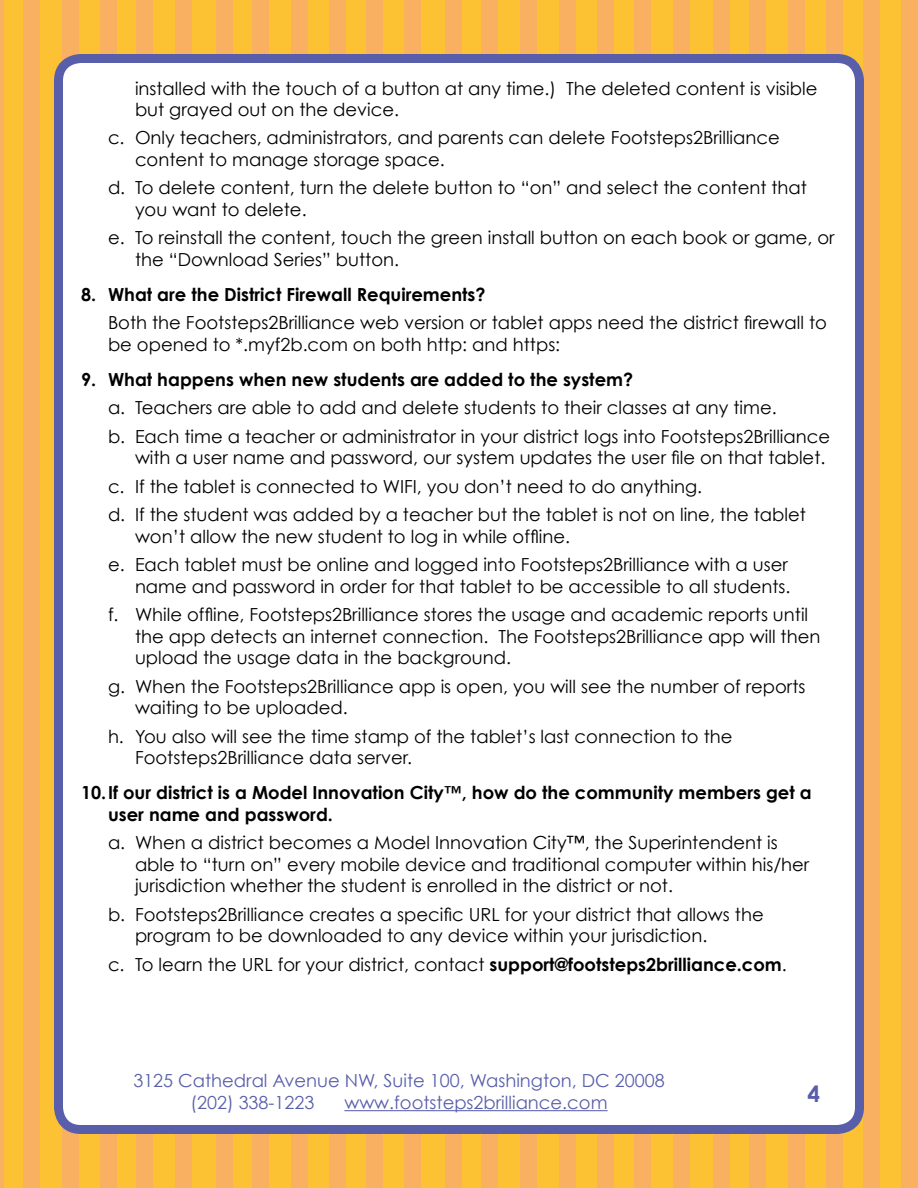
<style>
.page{position:relative;width:918px;height:1188px;background:#fcc233}
.page>*{position:absolute;margin:0;border:0;box-sizing:border-box;transform-origin:0 0}
.t1{font:700 22.5px "Century Gothic";color:#595eab}
.t2{font:18px/21.6px "Century Gothic";color:#000}
.t3{font:700 18px/21.6px "Century Gothic";color:#000}
.t4{font:18px/21.6px "Century Gothic";color:#595eab}
.s1{font-weight:700}
</style>
<div class="page">
<hr style="left:0;top:0;width:3px;height:1188px;background:#fab061">
<div style="left:23px;top:0;width:17px;height:1188px;background:#fab061"></div>
<div style="left:62px;top:0;width:17px;height:1188px;background:#fab061"></div>
<div style="left:100px;top:0;width:17px;height:1188px;background:#fab061"></div>
<div style="left:136px;top:0;width:17px;height:1188px;background:#fab061"></div>
<div style="left:175px;top:0;width:17px;height:1188px;background:#fab061"></div>
<div style="left:216px;top:0;width:16px;height:1188px;background:#fab061"></div>
<div style="left:252px;top:0;width:17px;height:1188px;background:#fab061"></div>
<div style="left:291px;top:0;width:17px;height:1188px;background:#fab061"></div>
<div style="left:329px;top:0;width:17px;height:1188px;background:#fab061"></div>
<div style="left:366px;top:0;width:16px;height:1188px;background:#fab061"></div>
<div style="left:405px;top:0;width:16px;height:1188px;background:#fab061"></div>
<div style="left:445px;top:0;width:17px;height:1188px;background:#fab061"></div>
<div style="left:481px;top:0;width:17px;height:1188px;background:#fab061"></div>
<div style="left:520px;top:0;width:17px;height:1188px;background:#fab061"></div>
<div style="left:559px;top:0;width:17px;height:1188px;background:#fab061"></div>
<div style="left:597px;top:0;width:17px;height:1188px;background:#fab061"></div>
<div style="left:634px;top:0;width:16px;height:1188px;background:#fab061"></div>
<div style="left:673px;top:0;width:16px;height:1188px;background:#fab061"></div>
<div style="left:713px;top:0;width:17px;height:1188px;background:#fab061"></div>
<div style="left:749px;top:0;width:17px;height:1188px;background:#fab061"></div>
<div style="left:788px;top:0;width:17px;height:1188px;background:#fab061"></div>
<div style="left:826px;top:0;width:17px;height:1188px;background:#fab061"></div>
<div style="left:863px;top:0;width:17px;height:1188px;background:#fab061"></div>
<div style="left:902px;top:0;width:16px;height:1188px;background:#fab061"></div>
<div style="left:58px;top:58px;width:802px;height:1072px;background:#fff;border-radius:22px"></div>
<div style="left:54px;top:54px;width:810px;height:1080px;border:9px solid #595eab;border-radius:22px"></div>
<hr style="left:344px;top:1110px;width:264px;height:1px;background:#595eab">
<p class="t2" style="left:135px;top:77px;width:684px">installed with the touch of a button at any time.) The deleted content is visible but grayed out on the device.</p>
<p class="t2" style="left:135px;top:127px;width:646px;text-indent:-27px">c. Only teachers, administrators, and parents can delete Footsteps2Brilliance content to manage storage space.</p>
<p class="t2" style="left:135px;top:177px;width:674px;text-indent:-27px">d. To delete content, turn the delete button to “on” and select the content that you want to delete.</p>
<p class="t2" style="left:135px;top:227px;width:701px;text-indent:-27px">e. To reinstall the content, touch the green install button on each book or game, or the “Download Series” button.</p>
<p class="t3" style="left:81px;top:283px;width:406px">8. What are the District Firewall Requirements?</p>
<p class="t2" style="left:108px;top:312px;width:720px">Both the Footsteps2Brilliance web version or tablet apps need the district firewall to be opened to *.myf2b.com on both http: and https:</p>
<p class="t3" style="left:81px;top:368px;width:554px">9. What happens when new students are added to the system?</p>
<p class="t2" style="left:108px;top:394px;width:724px;line-height:28.3px">a. Teachers are able to add and delete students to their classes at any time.<br>b. Each time a teacher or administrator in your district logs into Footsteps2Brilliance</p>
<p class="t2" style="left:108px;top:443px;width:719px;line-height:28.3px;text-indent:27px">with a user name and password, our system updates the user file on that tablet. c. If the tablet is connected to WIFI, you don’t need to do anything.<br>d. If the student was added by a teacher but the tablet is not on line, the tablet</p>
<p class="t2" style="left:108px;top:522px;width:681px;line-height:28.3px;text-indent:27px">won’t allow the new student to log in while offline.<br>e. Each tablet must be online and logged into Footsteps2Brilliance with a user</p>
<p class="t2" style="left:108px;top:572px;width:702px;line-height:28.3px;text-align:center">name and password in order for that tablet to be accessible to all students.<br>f. While offline, Footsteps2Brilliance stores the usage and academic reports until</p>
<p class="t2" style="left:135px;top:625px;width:687px">the app detects an internet connection. The Footsteps2Brilliance app will then upload the usage data in the background.</p>
<p class="t2" style="left:135px;top:675px;width:672px;text-indent:-27px">g. When the Footsteps2Brilliance app is open, you will see the number of reports waiting to be uploaded.</p>
<p class="t2" style="left:135px;top:725px;width:599px;text-indent:-27px">h. You also will see the time stamp of the tablet’s last connection to the<br>Footsteps2Brilliance data server.</p>
<p class="t3" style="left:108px;top:781px;width:705px;text-indent:-27px">10.If our district is a Model Innovation City™, how do the community members get a user name and password.</p>
<p class="t2" style="left:135px;top:832px;width:676px;text-indent:-27px">a. When a district becomes a Model Innovation City™, the Superintendent is able to “turn on” every mobile device and traditional computer within his/her jurisdiction whether the student is enrolled in the district or not.</p>
<p class="t2" style="left:135px;top:903px;width:630px;text-indent:-27px">b. Footsteps2Brilliance creates a specific URL for your district that allows the program to be downloaded to any device within your jurisdiction.</p>
<p class="t2" style="left:108px;top:953px;width:680px">c. To learn the URL for your district, contact <span class="s1">support@footsteps2brilliance.com</span>.</p>
<p class="t4" style="left:190px;top:1070px;width:476px;text-indent:-57px">3125 Cathedral Avenue NW, Suite 100, Washington, DC 20008 (202) 338-1223</p>
<p class="t4" style="left:344px;top:1091px;width:265px">www.footsteps2brilliance.com</p>
<p class="t1" style="left:807px;top:1079px;width:14px">4</p>
</div>
